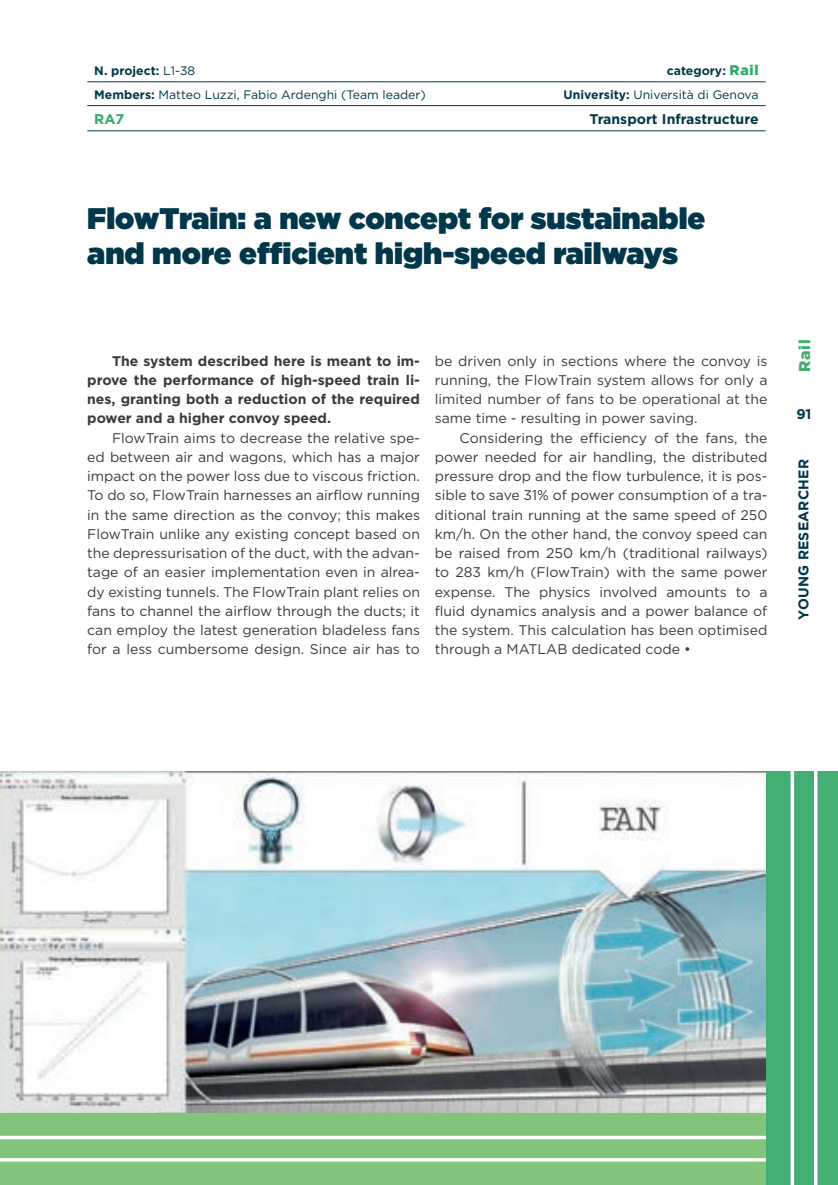
<style>
.page{position:relative;width:838px;height:1185px;background:#fff}
.page>*{position:absolute;margin:0;border:0;box-sizing:border-box;transform-origin:0 0}
.t1{font:900 29.75px/35px "Gotham";color:#00374a}
.t2{font:900 15.75px "Gotham";color:#44ad73}
.t3{font:14px/19.2px "Gotham";color:#373a3d;text-align:justify}
.t4{font:700 14px/19.2px "Gotham";color:#373a3d;text-align:justify}
.t5{font:700 14px "Gotham";color:#00374a}
.t6{font:700 14px "Gotham";letter-spacing:.015em;color:#00374a}
.t7{font:700 14px "Gotham";color:#2ea968}
.t8{font:12.25px "Gotham";color:#00374a}
.t9{font:700 12.25px "Gotham";color:#00374a}
.s1{font-weight:400}
.s2{font-weight:900;font-size:14px;color:#2ea968}
.s3{font-weight:700}
</style>
<div class="page">
<img style="left:0;top:771px;width:766px;height:342px">
<div style="left:0;top:1113px;width:781px;height:72px;background:#81c57b"></div>
<svg style="left:0;top:1135px;width:766px;height:4px;background:#e6f3e4"></svg>
<hr style="left:0;top:1158px;width:807px;height:3px;background:#fff">
<div style="left:766px;top:771px;width:71px;height:414px;background:#44ad73"></div>
<svg style="left:814px;top:771px;width:3px;height:414px"></svg>
<svg style="left:790px;top:771px;width:4px;height:414px;background:#e3f2ea"></svg>
<hr style="left:87px;top:81px;width:678px;height:1px;background:#00374a">
<hr style="left:87px;top:105px;width:678px;height:1px;background:#00374a">
<hr style="left:87px;top:130px;width:678px;height:1px;background:#00374a">
<p class="t9" style="left:94px;top:62px;width:102px">N. project: <span class="s1">L1-38</span></p>
<p class="t9" style="left:666px;top:62px;width:93px">category: <span class="s2">Rail</span></p>
<p class="t8" style="left:94px;top:86px;width:333px"><span class="s3">Members:</span> Matteo Luzzi, Fabio Ardenghi (Team leader)</p>
<p class="t8" style="left:563px;top:86px;width:196px"><span class="s3">University:</span> Università di Genova</p>
<p class="t7" style="left:94px;top:110px;width:31px">RA7</p>
<p class="t5" style="left:589px;top:110px;width:170px">Transport Infrastructure</p>
<h1 class="t1" style="left:87px;top:201px;width:619px">FlowTrain: a new concept for sustainable and more efficient high-speed railways</h1>
<p class="t4" style="left:87px;top:351px;width:334px;text-indent:25px">The system described here is meant to im&shy;prove the performance of high-speed train li&shy;nes, granting both a reduction of the required power and a higher convoy speed.</p>
<p class="t3" style="left:87px;top:428px;width:334px;text-indent:25px">FlowTrain aims to decrease the relative spe&shy;ed between air and wagons, which has a major impact on the power loss due to viscous friction.<br>To do so, FlowTrain harnesses an airflow running in the same direction as the convoy; this makes FlowTrain unlike any existing concept based on the depressurisation of the duct, with the advan&shy;tage of an easier implementation even in alrea&shy;dy existing tunnels. The FlowTrain plant relies on fans to channel the airflow through the ducts; it can employ the latest generation bladeless fans for a less cumbersome design. Since air has to</p>
<p class="t3" style="left:435px;top:351px;width:334px">be driven only in sections where the convoy is running, the FlowTrain system allows for only a limited number of fans to be operational at the same time - resulting in power saving.</p>
<p class="t3" style="left:435px;top:428px;width:334px;text-indent:25px">Considering the efficiency of the fans, the power needed for air handling, the distributed pressure drop and the flow turbulence, it is pos&shy;sible to save 31% of power consumption of a tra&shy;ditional train running at the same speed of 250 km/h. On the other hand, the convoy speed can be raised from 250 km/h (traditional railways) to 283 km/h (FlowTrain) with the same power expense. The physics involved amounts to a fluid dynamics analysis and a power balance of the system. This calculation has been optimised through a MATLAB dedicated code •</p>
<p class="t2" style="left:793px;top:372px;width:34px;rotate:-90deg">Rail</p>
<p class="t5" style="left:796px;top:405px;width:17px">91</p>
<p class="t6" style="left:795px;top:620px;width:162px;rotate:-90deg">YOUNG RESEARCHER</p>
</div>
